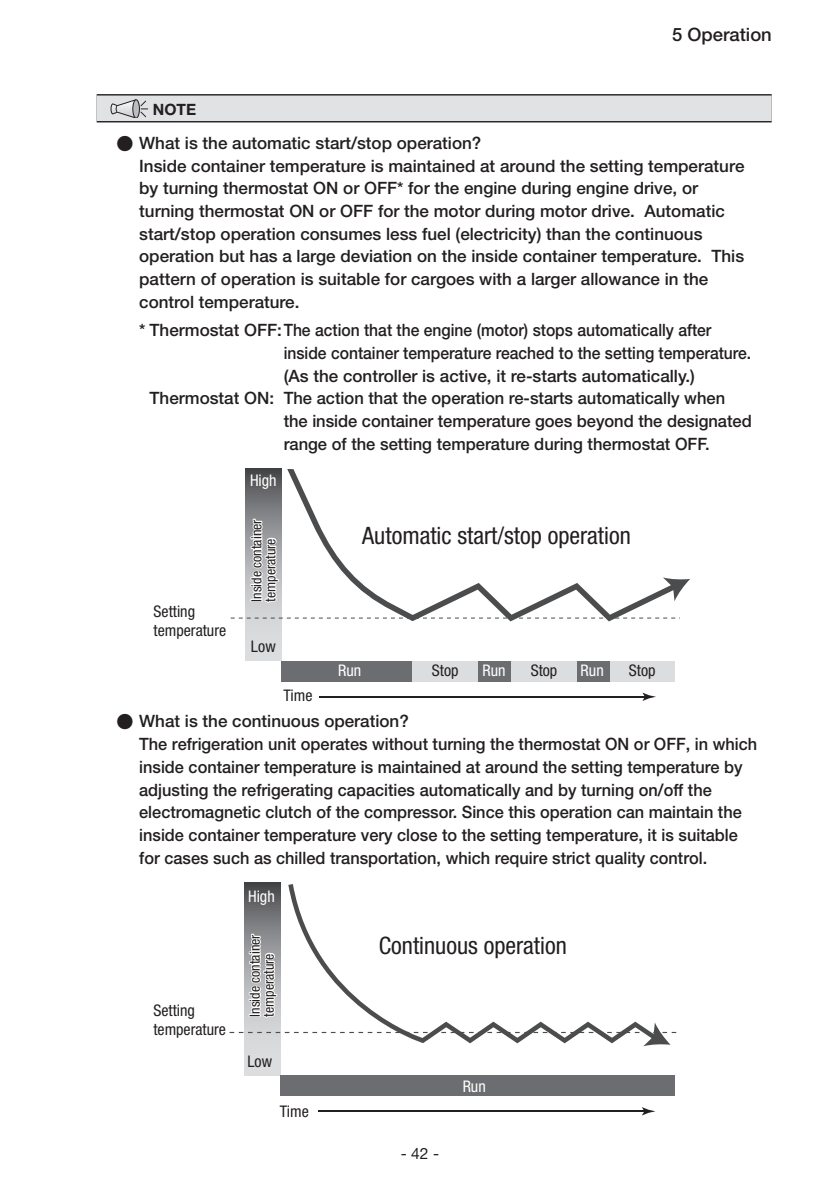
<style>
.page{position:relative;width:840px;height:1191px;background:#fff}
.page>*{position:absolute;margin:0;border:0;box-sizing:border-box;transform-origin:0 0}
.t1{font:condensed 24px "Helvetica Neue LT Std";color:#231f20}
.t2{font:500 18.4px "Helvetica Neue LT Std";color:#231f20}
.t3{font:500 17px/22.6px "Helvetica Neue LT Std";color:#231f20}
.t4{font:500 17px "Helvetica Neue LT Std";color:#231f20;scale:.92 1}
.t5{font:condensed 16px/19.2px "Helvetica Neue LT Std";color:#231f20}
.t6{font:condensed 16px "Helvetica Neue LT Std";color:#fff}
.t7{font:15.6px "Helvetica Neue LT Std";color:#231f20}
.t8{font:700 15.6px "Helvetica Neue LT Std";color:#231f20}
.t9{font:condensed 14px/14px "Helvetica Neue LT Std";color:#231f20}
.s1{font-family:"Koz Go Pro"}
</style>
<div class="page">
<div style="left:97px;top:94px;width:674px;height:28px;background:#332f30"></div>
<div style="left:97px;top:95px;width:674px;height:26px;background:#e1e2e4"></div>
<svg style="left:111px;top:100px;width:37px;height:18px"></svg>
<svg style="left:245px;top:468px;width:36px;height:192px;background:#a2a3a6"></svg>
<div style="left:281px;top:660px;width:131px;height:21px;background:#6c6d70"></div>
<div style="left:412px;top:660px;width:66px;height:21px;background:#dcdddf"></div>
<div style="left:478px;top:660px;width:32px;height:21px;background:#6c6d70"></div>
<div style="left:510px;top:660px;width:66px;height:21px;background:#dcdddf"></div>
<div style="left:609px;top:660px;width:65px;height:21px;background:#dcdddf"></div>
<div style="left:576px;top:660px;width:33px;height:21px;background:#6c6d70"></div>
<svg style="left:230px;top:617px;width:57px;height:1px"></svg>
<svg style="left:287px;top:469px;width:389px;height:152px"></svg>
<svg style="left:662px;top:577px;width:27px;height:24px"></svg>
<hr style="left:319px;top:696px;width:326px;height:1px;background:#231f20">
<svg style="left:642px;top:692px;width:13px;height:9px"></svg>
<svg style="left:249px;top:517px;width:31px;height:87px"></svg>
<svg style="left:244px;top:882px;width:36px;height:193px;background:#909193"></svg>
<div style="left:280px;top:1075px;width:394px;height:21px;background:#6c6d70"></div>
<hr style="left:318px;top:1110px;width:327px;height:2px;background:#231f20">
<svg style="left:642px;top:1107px;width:13px;height:8px"></svg>
<svg style="left:288px;top:884px;width:356px;height:163px"></svg>
<svg style="left:229px;top:932px;width:448px;height:114px"></svg>
<p class="t2" style="left:671px;top:24px;width:101px">5 Operation</p>
<p class="t8" style="left:153px;top:100px;width:45px">NOTE</p>
<p class="t3" style="left:139px;top:131px;width:606px;text-indent:-23px"><span class="s1">●</span> What is the automatic start/stop operation?<br>Inside container temperature is maintained at around the setting temperature by turning thermostat ON or OFF* for the engine during engine drive, or turning thermostat ON or OFF for the motor during motor drive. Automatic start/stop operation consumes less fuel (electricity) than the continuous operation but has a large deviation on the inside container temperature. This pattern of operation is suitable for cargoes with a larger allowance in the control temperature.</p>
<p class="t3" style="left:139px;top:319px;width:573px">* Thermostat OFF:The action that the engine (motor) stops automatically after</p>
<p class="t4" style="left:283px;top:343px;width:509px">inside container temperature reached to the setting temperature.</p>
<p class="t3" style="left:283px;top:364px;width:412px">(As the controller is active, it re-starts automatically.)</p>
<p class="t3" style="left:149px;top:387px;width:577px">Thermostat ON: The action that the operation re-starts automatically when</p>
<p class="t3" style="left:283px;top:409px;width:469px">the inside container temperature goes beyond the designated</p>
<p class="t3" style="left:283px;top:432px;width:427px">range of the setting temperature during thermostat OFF.</p>
<p class="t5" style="left:153px;top:601px;width:74px">Setting temperature</p>
<p class="t6" style="left:250px;top:471px;width:28px">High</p>
<p class="t9" style="left:249px;top:602px;width:84px;rotate:-90deg">Inside container temperature</p>
<p class="t5" style="left:251px;top:637px;width:26px">Low</p>
<p class="t5" style="left:283px;top:686px;width:31px">Time</p>
<h1 class="t1" style="left:362px;top:521px;width:270px">Automatic start/stop operation</h1>
<p class="t6" style="left:338px;top:661px;width:25px">Run</p>
<p class="t5" style="left:431px;top:661px;width:28px">Stop</p>
<p class="t6" style="left:482px;top:661px;width:25px">Run</p>
<p class="t5" style="left:530px;top:661px;width:28px">Stop</p>
<p class="t6" style="left:580px;top:661px;width:25px">Run</p>
<p class="t5" style="left:628px;top:661px;width:28px">Stop</p>
<p class="t3" style="left:139px;top:710px;width:619px;text-indent:-23px"><span class="s1">●</span> What is the continuous operation?<br>The refrigeration unit operates without turning the thermostat ON or OFF, in which inside container temperature is maintained at around the setting temperature by adjusting the refrigerating capacities automatically and by turning on/off the electromagnetic clutch of the compressor. Since this operation can maintain the inside container temperature very close to the setting temperature, it is suitable for cases such as chilled transportation, which require strict quality control.</p>
<p class="t5" style="left:153px;top:1000px;width:74px">Setting temperature</p>
<p class="t6" style="left:248px;top:887px;width:28px">High</p>
<p class="t9" style="left:247px;top:1016px;width:84px;rotate:-90deg">Inside container temperature</p>
<h1 class="t1" style="left:378px;top:931px;width:189px">Continuous operation</h1>
<p class="t5" style="left:247px;top:1052px;width:26px">Low</p>
<p class="t5" style="left:280px;top:1101px;width:31px">Time</p>
<p class="t7" style="left:400px;top:1143px;width:40px">- 42 -</p>
<p class="t6" style="left:462px;top:1076px;width:25px">Run</p>
</div>
